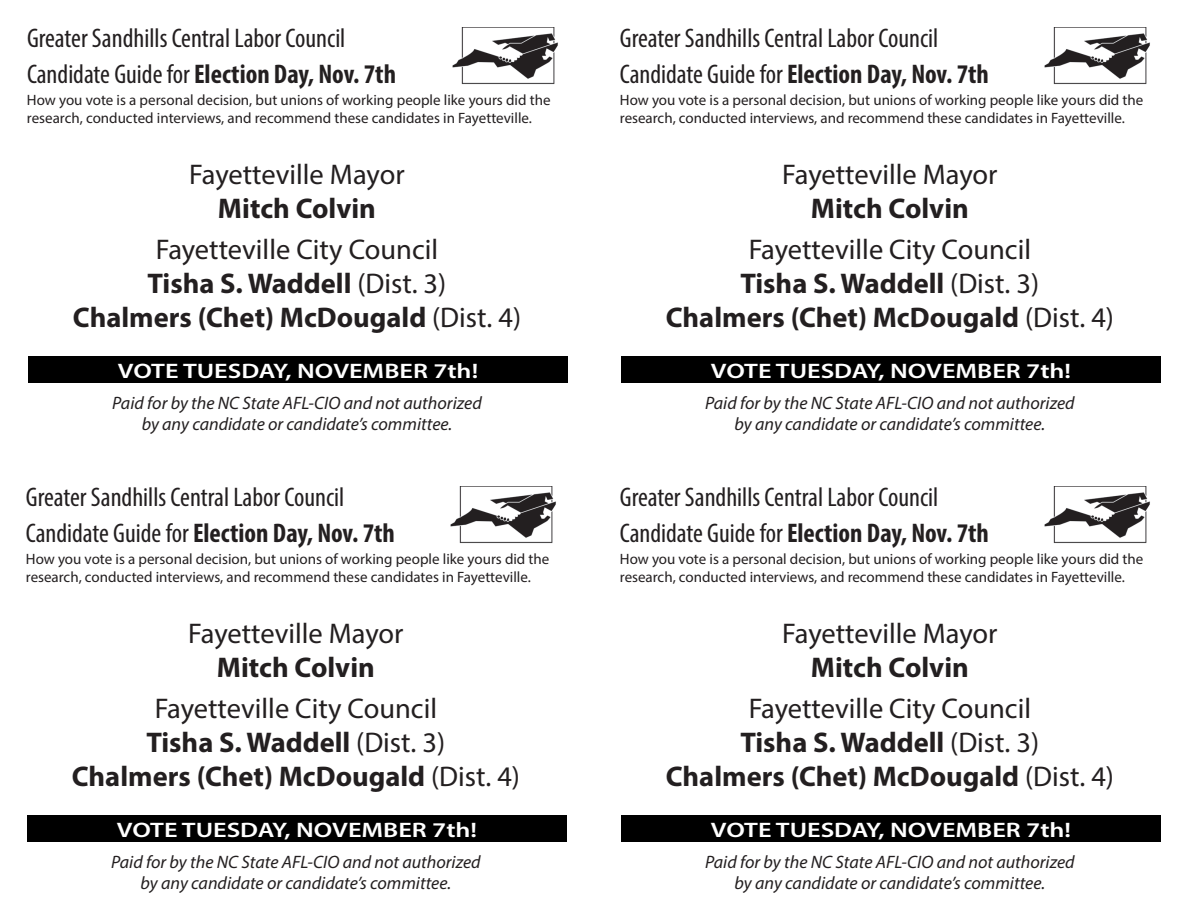
<style>
.page{position:relative;width:1188px;height:918px;background:#fff}
.page>*{position:absolute;margin:0;border:0;box-sizing:border-box;transform-origin:0 0}
.t1{font:28.5px/34.2px "Myriad Pro";color:#231f20;text-align:center}
.t2{font:700 28.5px "Myriad Pro";color:#231f20}
.t3{font:condensed 27px/35.4px "Myriad Pro";color:#231f20}
.t4{font:600 21px "Myriad Pro";color:#fff;scale:1.25 1}
.t5{font:italic 18px/21.6px "Myriad Pro";color:#231f20;text-align:center}
.t6{font:15px/18px "Myriad Pro";color:#231f20}
.s1{font-weight:700}
</style>
<div class="page">
<img style="left:452px;top:27px;width:106px;height:57px">
<div style="left:28px;top:356px;width:540px;height:27px;background:#000"></div>
<img style="left:1044px;top:27px;width:106px;height:57px">
<div style="left:621px;top:356px;width:540px;height:27px;background:#000"></div>
<img style="left:1044px;top:486px;width:106px;height:57px">
<div style="left:621px;top:815px;width:540px;height:27px;background:#000"></div>
<img style="left:450px;top:486px;width:106px;height:57px">
<div style="left:27px;top:815px;width:540px;height:27px;background:#000"></div>
<h2 class="t3" style="left:27px;top:20px;width:371px">Greater Sandhills Central Labor Council<br>Candidate Guide for <span class="s1">Election Day, Nov. 7th</span></h2>
<p class="t6" style="left:27px;top:91px;width:525px">How you vote is a personal decision, but unions of working people like yours did the research, conducted interviews, and recommend these candidates in Fayetteville.</p>
<h1 class="t1" style="left:189px;top:156px;width:217px">Fayetteville Mayor</h1>
<h1 class="t2" style="left:218px;top:190px;width:160px">Mitch Colvin</h1>
<h1 class="t1" style="left:73px;top:232px;width:450px">Fayetteville City Council<br><span class="s1">Tisha S. Waddell</span> (Dist. 3)<br><span class="s1">Chalmers (Chet) McDougald</span> (Dist. 4)</h1>
<h3 class="t4" style="left:118px;top:357px;width:290px">VOTE TUESDAY, NOVEMBER 7th!</h3>
<p class="t5" style="left:112px;top:392px;width:371px">Paid for by the NC State AFL-CIO and not authorized by any candidate or candidate’s committee.</p>
<h2 class="t3" style="left:26px;top:479px;width:371px">Greater Sandhills Central Labor Council<br>Candidate Guide for <span class="s1">Election Day, Nov. 7th</span></h2>
<p class="t6" style="left:26px;top:550px;width:525px">How you vote is a personal decision, but unions of working people like yours did the research, conducted interviews, and recommend these candidates in Fayetteville.</p>
<h1 class="t1" style="left:188px;top:615px;width:217px">Fayetteville Mayor</h1>
<h1 class="t2" style="left:217px;top:649px;width:160px">Mitch Colvin</h1>
<h1 class="t1" style="left:72px;top:691px;width:450px">Fayetteville City Council<br><span class="s1">Tisha S. Waddell</span> (Dist. 3)<br><span class="s1">Chalmers (Chet) McDougald</span> (Dist. 4)</h1>
<h3 class="t4" style="left:117px;top:816px;width:290px">VOTE TUESDAY, NOVEMBER 7th!</h3>
<p class="t5" style="left:111px;top:851px;width:371px">Paid for by the NC State AFL-CIO and not authorized by any candidate or candidate’s committee.</p>
<h2 class="t3" style="left:620px;top:20px;width:371px">Greater Sandhills Central Labor Council<br>Candidate Guide for <span class="s1">Election Day, Nov. 7th</span></h2>
<p class="t6" style="left:620px;top:91px;width:525px">How you vote is a personal decision, but unions of working people like yours did the research, conducted interviews, and recommend these candidates in Fayetteville.</p>
<h1 class="t1" style="left:782px;top:156px;width:217px">Fayetteville Mayor</h1>
<h1 class="t2" style="left:811px;top:190px;width:160px">Mitch Colvin</h1>
<h1 class="t1" style="left:666px;top:232px;width:450px">Fayetteville City Council<br><span class="s1">Tisha S. Waddell</span> (Dist. 3)<br><span class="s1">Chalmers (Chet) McDougald</span> (Dist. 4)</h1>
<h3 class="t4" style="left:711px;top:357px;width:290px">VOTE TUESDAY, NOVEMBER 7th!</h3>
<p class="t5" style="left:705px;top:392px;width:371px">Paid for by the NC State AFL-CIO and not authorized by any candidate or candidate’s committee.</p>
<h2 class="t3" style="left:620px;top:479px;width:371px">Greater Sandhills Central Labor Council<br>Candidate Guide for <span class="s1">Election Day, Nov. 7th</span></h2>
<p class="t6" style="left:620px;top:550px;width:525px">How you vote is a personal decision, but unions of working people like yours did the research, conducted interviews, and recommend these candidates in Fayetteville.</p>
<h1 class="t1" style="left:782px;top:615px;width:217px">Fayetteville Mayor</h1>
<h1 class="t2" style="left:811px;top:649px;width:160px">Mitch Colvin</h1>
<h1 class="t1" style="left:666px;top:691px;width:450px">Fayetteville City Council<br><span class="s1">Tisha S. Waddell</span> (Dist. 3)<br><span class="s1">Chalmers (Chet) McDougald</span> (Dist. 4)</h1>
<h3 class="t4" style="left:711px;top:816px;width:290px">VOTE TUESDAY, NOVEMBER 7th!</h3>
<p class="t5" style="left:705px;top:851px;width:371px">Paid for by the NC State AFL-CIO and not authorized by any candidate or candidate’s committee.</p>
</div>
